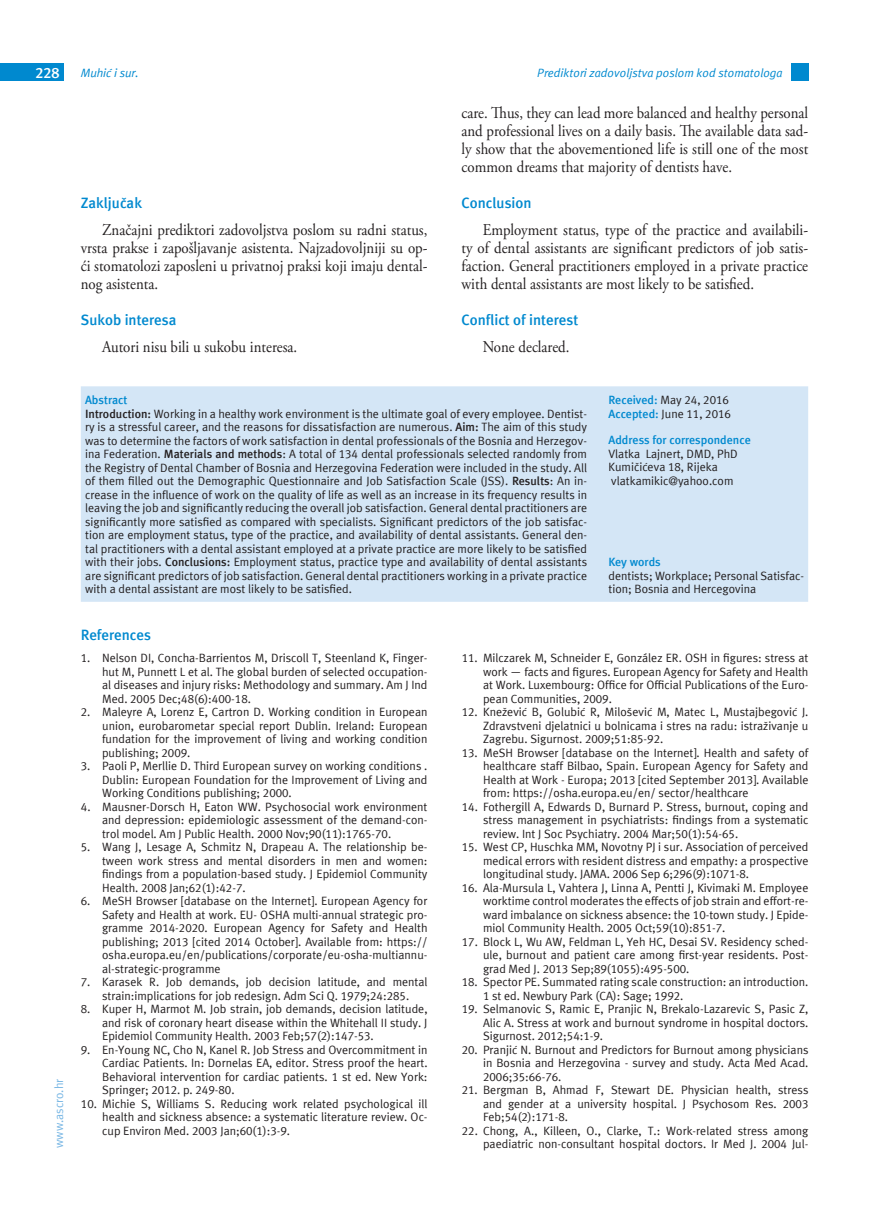
<style>
.page{position:relative;width:872px;height:1212px;background:#fff}
.page>*{position:absolute;margin:0;border:0;box-sizing:border-box;transform-origin:0 0}
.t1{font:16.5px/18px "Adobe Garamond Pro";color:#231f20;text-align:justify;scale:.9 1}
.t2{font:700 15px "Meta ASC";color:#0089cf}
.t3{font:700 15px "Meta ASC";color:#fff}
.t4{font:12px/13.5px "Meta ASC";color:#231f20;text-align:justify}
.t5{font:italic 12px "Meta ASC";color:#0089cf}
.t6{font:700 12px "Meta ASC";color:#0089cf}
.t7{font:12px "Meta ASC";color:#77b6e4}
.s1{font-weight:700;color:#0089cf}
.s2{font-weight:700}
</style>
<div class="page">
<div style="left:791px;top:64px;width:17px;height:17px;background:#0089cf"></div>
<div style="left:0;top:64px;width:64px;height:17px;background:#0089cf"></div>
<div style="left:81px;top:386px;width:727px;height:216px;background:#d4e6f6"></div>
<p class="t3" style="left:35px;top:64px;width:26px">228</p>
<p class="t5" style="left:81px;top:66px;width:59px">Muhić i sur.</p>
<p class="t5" style="left:537px;top:66px;width:247px">Prediktori zadovoljstva poslom kod stomatologa</p>
<p class="t2" style="left:81px;top:194px;width:63px">Zaključak</p>
<h1 class="t1" style="left:81px;top:222px;width:387px;text-indent:21px">Značajni prediktori zadovoljstva poslom su radni status, vrsta prakse i zapošljavanje asistenta. Najzadovoljniji su op&shy;ći stomatolozi zaposleni u privatnoj praksi koji imaju dental&shy;nog asistenta.</h1>
<p class="t2" style="left:81px;top:311px;width:97px">Sukob interesa</p>
<h1 class="t1" style="left:102px;top:339px;width:218px">Autori nisu bili u sukobu interesa.</h1>
<h1 class="t1" style="left:461px;top:105px;width:387px">care. Thus, they can lead more balanced and healthy personal and professional lives on a daily basis. The available data sad&shy;ly show that the abovementioned life is still one of the most common dreams that majority of dentists have.</h1>
<p class="t2" style="left:461px;top:194px;width:72px">Conclusion</p>
<p class="t1" style="left:461px;top:222px;width:387px;text-indent:21px">Employment status, type of the practice and availabili&shy;ty of dental assistants are significant predictors of job satis&shy;faction. General practitioners employed in a private practice with dental assistants are most likely to be satisfied.</p>
<p class="t2" style="left:461px;top:311px;width:118px">Conflict of interest</p>
<h1 class="t1" style="left:483px;top:339px;width:98px">None declared.</h1>
<p class="t7" style="left:52px;top:1148px;width:71px;rotate:-90deg">www.ascro.hr</p>
<p class="t4" style="left:85px;top:393px;width:503px;text-align:left"><span class="s1">Abstract<br></span><span class="s2">Introduction:</span> Working in a healthy work environment is the ultimate goal of every employee. Dentist&shy;ry is a stressful career, and the reasons for dissatisfaction are numerous. <span class="s2">Aim:</span> The aim of this study was to determine the factors of work satisfaction in dental professionals of the Bosnia and Herzegov&shy;ina Federation. <span class="s2">Materials and methods</span>: A total of 134 dental professionals selected randomly from the Registry of Dental Chamber of Bosnia and Herzegovina Federation were included in the study. All of them filled out the Demographic Questionnaire and Job Satisfaction Scale (JSS). <span class="s2">Results</span>: An in&shy;crease in the influence of work on the quality of life as well as an increase in its frequency results in leaving the job and significantly reducing the overall job satisfaction. General dental practitioners are significantly more satisfied as compared with specialists. Significant predictors of the job satisfac&shy;tion are employment status, type of the practice, and availability of dental assistants. General den&shy;tal practitioners with a dental assistant employed at a private practice are more likely to be satisfied with their jobs. <span class="s2">Conclusions:</span> Employment status, practice type and availability of dental assistants are significant predictors of job satisfaction. General dental practitioners working in a private practice with a dental assistant are most likely to be satisfied.</p>
<p class="t4" style="left:608px;top:393px;width:124px"><span class="s1">Received:</span> May 24, 2016<br><span class="s1">Accepted:</span> June 11, 2016</p>
<p class="t6" style="left:608px;top:433px;width:144px">Address for correspondence</p>
<p class="t4" style="left:608px;top:447px;width:131px;text-align:left">Vlatka Lajnert, DMD, PhD<br>Kumičićeva 18, Rijeka vlatkamikic@yahoo.com</p>
<p class="t6" style="left:608px;top:555px;width:54px">Key words</p>
<p class="t4" style="left:608px;top:569px;width:197px">dentists; Workplace; Personal Satisfac&shy;tion; Bosnia and Hercegovina</p>
<p class="t2" style="left:81px;top:626px;width:72px">References</p>
<p class="t4" style="left:102px;top:651px;width:327px;text-indent:-21px">1. Nelson DI, Concha-Barrientos M, Driscoll T, Steenland K, Finger&shy;hut M, Punnett L et al. The global burden of selected occupation&shy;al diseases and injury risks: Methodology and summary. Am J Ind Med. 2005 Dec;48(6):400-18.</p>
<p class="t4" style="left:102px;top:705px;width:327px;text-indent:-21px">2. Maleyre A, Lorenz E, Cartron D. Working condition in European union, eurobarometar special report Dublin. Ireland: European fundation for the improvement of living and working condition publishing; 2009.</p>
<p class="t4" style="left:102px;top:759px;width:327px;text-indent:-21px">3. Paoli P, Merllie D. Third European survey on working conditions .<br>Dublin: European Foundation for the Improvement of Living and Working Conditions publishing; 2000.</p>
<p class="t4" style="left:102px;top:799px;width:327px;text-indent:-21px">4. Mausner-Dorsch H, Eaton WW. Psychosocial work environment and depression: epidemiologic assessment of the demand-con&shy;trol model. Am J Public Health. 2000 Nov;90(11):1765-70.</p>
<p class="t4" style="left:102px;top:840px;width:327px;text-indent:-21px">5. Wang J, Lesage A, Schmitz N, Drapeau A. The relationship be&shy;tween work stress and mental disorders in men and women: findings from a population-based study. J Epidemiol Community Health. 2008 Jan;62(1):42-7.</p>
<p class="t4" style="left:102px;top:894px;width:327px;text-indent:-21px">6. MeSH Browser [database on the Internet]. European Agency for Safety and Health at work. EU- OSHA multi-annual strategic pro&shy;gramme 2014-2020. European Agency for Safety and Health publishing; 2013 [cited 2014 October]. Available from: https:// osha.europa.eu/en/publications/corporate/eu-osha-multiannu&shy;al-strategic-programme</p>
<p class="t4" style="left:81px;top:975px;width:348px;text-align:center">7. Karasek R. Job demands, job decision latitude, and mental strain:implications for job redesign. Adm Sci Q. 1979;24:285.</p>
<p class="t4" style="left:102px;top:1002px;width:327px;text-indent:-21px">8. Kuper H, Marmot M. Job strain, job demands, decision latitude, and risk of coronary heart disease within the Whitehall II study. J Epidemiol Community Health. 2003 Feb;57(2):147-53.</p>
<p class="t4" style="left:102px;top:1042px;width:327px;text-indent:-21px">9. En-Young NC, Cho N, Kanel R. Job Stress and Overcommitment in Cardiac Patients. In: Dornelas EA, editor. Stress proof the heart.<br>Behavioral intervention for cardiac patients. 1 st ed. New York:<br>Springer; 2012. p. 249-80.</p>
<p class="t4" style="left:102px;top:1096px;width:327px;text-indent:-21px">10. Michie S, Williams S. Reducing work related psychological ill health and sickness absence: a systematic literature review. Oc&shy;cup Environ Med. 2003 Jan;60(1):3-9.</p>
<p class="t4" style="left:483px;top:651px;width:327px;text-indent:-21px">11. Milczarek M, Schneider E, González ER. OSH in figures: stress at work — facts and figures. European Agency for Safety and Health at Work. Luxembourg: Office for Official Publications of the Euro&shy;pean Communities, 2009.</p>
<p class="t4" style="left:483px;top:705px;width:327px;text-indent:-21px">12. Knežević B, Golubić R, Milošević M, Matec L, Mustajbegović J.<br>Zdravstveni djelatnici u bolnicama i stres na radu: istraživanje u Zagrebu. Sigurnost. 2009;51:85-92.</p>
<p class="t4" style="left:483px;top:745px;width:327px;text-indent:-21px">13. MeSH Browser [database on the Internet]. Health and safety of healthcare staff Bilbao, Spain. European Agency for Safety and Health at Work - Europa; 2013 [cited September 2013]. Available from: https://osha.europa.eu/en/ sector/healthcare</p>
<p class="t4" style="left:483px;top:799px;width:327px;text-indent:-21px">14. Fothergill A, Edwards D, Burnard P. Stress, burnout, coping and stress management in psychiatrists: findings from a systematic review. Int J Soc Psychiatry. 2004 Mar;50(1):54-65.</p>
<p class="t4" style="left:483px;top:840px;width:327px;text-indent:-21px">15. West CP, Huschka MM, Novotny PJ i sur. Association of perceived medical errors with resident distress and empathy: a prospective longitudinal study. JAMA. 2006 Sep 6;296(9):1071-8.</p>
<p class="t4" style="left:483px;top:880px;width:327px;text-indent:-21px">16. Ala-Mursula L, Vahtera J, Linna A, Pentti J, Kivimaki M. Employee worktime control moderates the effects of job strain and effort-re&shy;ward imbalance on sickness absence: the 10-town study. J Epide&shy;miol Community Health. 2005 Oct;59(10):851-7.</p>
<p class="t4" style="left:483px;top:934px;width:327px;text-indent:-21px">17. Block L, Wu AW, Feldman L, Yeh HC, Desai SV. Residency sched&shy;ule, burnout and patient care among first-year residents. Post&shy;grad Med J. 2013 Sep;89(1055):495-500.</p>
<p class="t4" style="left:483px;top:975px;width:327px;text-indent:-21px">18. Spector PE. Summated rating scale construction: an introduction.<br>1 st ed. Newbury Park (CA): Sage; 1992.</p>
<p class="t4" style="left:483px;top:1002px;width:327px;text-indent:-21px">19. Selmanovic S, Ramic E, Pranjic N, Brekalo-Lazarevic S, Pasic Z, Alic A. Stress at work and burnout syndrome in hospital doctors.<br>Sigurnost. 2012;54:1-9.</p>
<p class="t4" style="left:483px;top:1042px;width:327px;text-indent:-21px">20. Pranjić N. Burnout and Predictors for Burnout among physicians in Bosnia and Herzegovina - survey and study. Acta Med Acad.<br>2006;35:66-76.</p>
<p class="t4" style="left:483px;top:1083px;width:327px;text-indent:-21px">21. Bergman B, Ahmad F, Stewart DE. Physician health, stress and gender at a university hospital. J Psychosom Res. 2003<br>Feb;54(2):171-8.</p>
<p class="t4" style="left:462px;top:1123px;width:348px;text-align:right">22. Chong, A., Killeen, O., Clarke, T.: Work-related stress among paediatric non-consultant hospital doctors. Ir Med J. 2004 Jul-</p>
</div>
